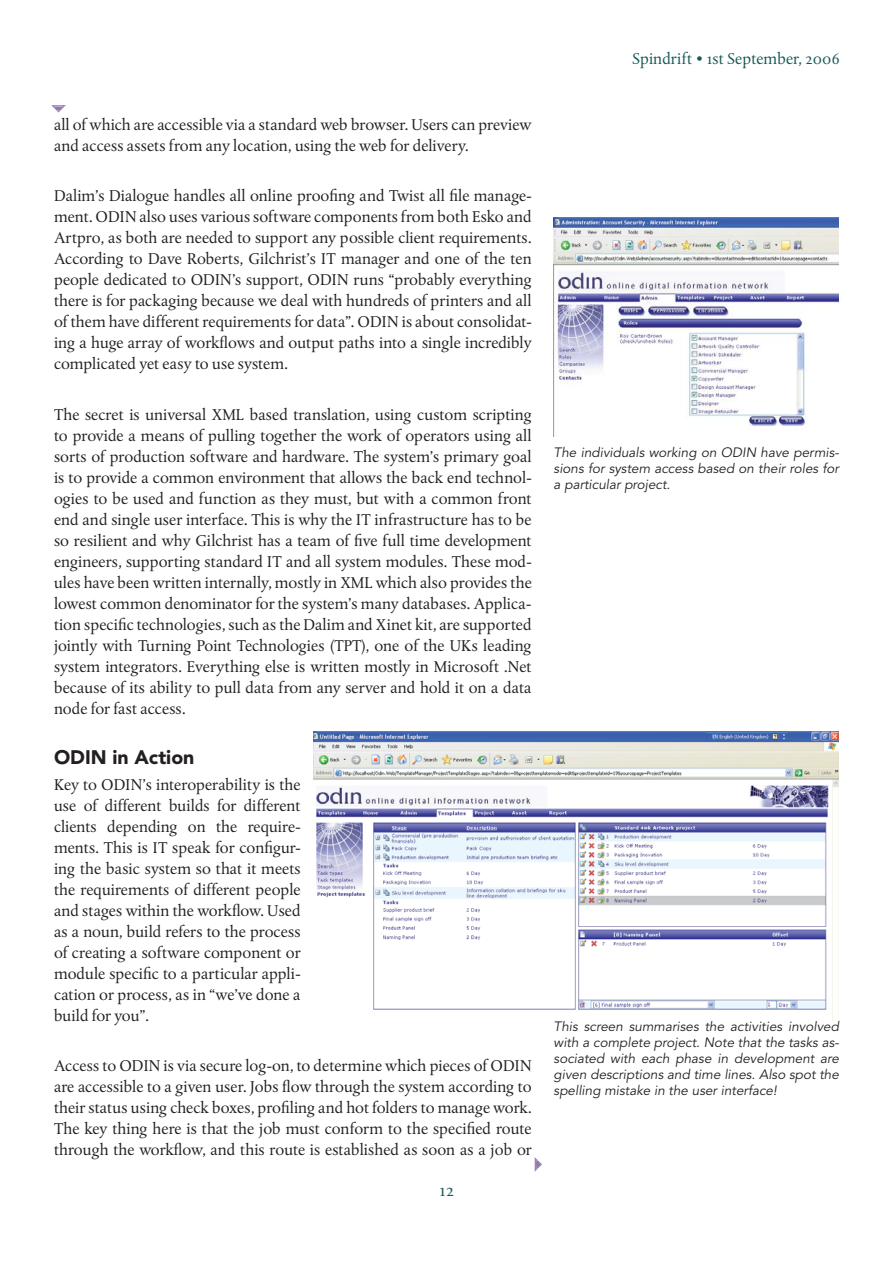
<style>
.page{position:relative;width:893px;height:1263px;background:#fff}
.page>*{position:absolute;margin:0;border:0;box-sizing:border-box;transform-origin:0 0}
.t1{font:900 19.5px "Avenir";color:#231f20}
.t2{font:18px "Albertina MT Regular Os F";color:#145857}
.t3{font:16.5px/21px "Albertina MT Regular Os F";color:#231f20;text-align:justify}
.t4{font:16.5px "Albertina MT Regular Os F";color:#145857}
.t5{font:italic 13.5px/16.2px "Avenir";color:#231f20;text-align:justify}
</style>
<div class="page">
<img style="left:313px;top:731px;width:526px;height:289px">
<img style="left:554px;top:218px;width:285px;height:219px">
<svg style="left:51px;top:105px;width:15px;height:7px"></svg>
<svg style="left:535px;top:1157px;width:7px;height:15px"></svg>
<p class="t3" style="left:54px;top:115px;width:479px">all of which are accessible via a standard web browser. Users can preview and access assets from any location, using the web for delivery.</p>
<p class="t3" style="left:54px;top:186px;width:479px">Dalim’s Dialogue handles all online proofing and Twist all file manage&shy;ment. ODIN also uses various software components from both Esko and Artpro, as both are needed to support any possible client requirements.<br>According to Dave Roberts, Gilchrist’s IT manager and one of the ten people dedicated to ODIN’s support, ODIN runs “probably everything there is for packaging because we deal with hundreds of printers and all of them have different requirements for data”. ODIN is about consolidat&shy;ing a huge array of workflows and output paths into a single incredibly complicated yet easy to use system.</p>
<p class="t3" style="left:54px;top:405px;width:479px">The secret is universal XML based translation, using custom scripting to provide a means of pulling together the work of operators using all sorts of production software and hardware. The system’s primary goal is to provide a common environment that allows the back end technol&shy;ogies to be used and function as they must, but with a common front end and single user interface. This is why the IT infrastructure has to be so resilient and why Gilchrist has a team of five full time development engineers, supporting standard IT and all system modules. These mod&shy;ules have been written internally, mostly in XML which also provides the lowest common denominator for the system’s many databases. Applica&shy;tion specific technologies, such as the Dalim and Xinet kit, are supported jointly with Turning Point Technologies (TPT), one of the UKs leading system integrators. Everything else is written mostly in Microsoft .Net because of its ability to pull data from any server and hold it on a data node for fast access.</p>
<p class="t1" style="left:54px;top:750px;width:142px">ODIN in Action</p>
<p class="t3" style="left:54px;top:775px;width:248px">Key to ODIN’s interoperability is the use of different builds for different clients depending on the require&shy;ments. This is IT speak for configur&shy;ing the basic system so that it meets the requirements of different people and stages within the workflow. Used as a noun, build refers to the process of creating a software component or module specific to a particular appli&shy;cation or process, as in “we’ve done a build for you”.</p>
<p class="t3" style="left:54px;top:1056px;width:479px">Access to ODIN is via secure log-on, to determine which pieces of ODIN are accessible to a given user. Jobs flow through the system according to their status using check boxes, profiling and hot folders to manage work.<br>The key thing here is that the job must conform to the specified route through the workflow, and this route is established as soon as a job or</p>
<p class="t2" style="left:440px;top:1182px;width:16px">12</p>
<p class="t4" style="left:632px;top:51px;width:209px">Spindrift • 1st September, 2006</p>
<p class="t5" style="left:554px;top:445px;width:287px">The individuals working on ODIN have permis&shy;sions for system access based on their roles for a particular project.</p>
<p class="t5" style="left:554px;top:1019px;width:287px">This screen summarises the activities involved with a complete project. Note that the tasks as&shy;sociated with each phase in development are given descriptions and time lines. Also spot the spelling mistake in the user interface!</p>
</div>
